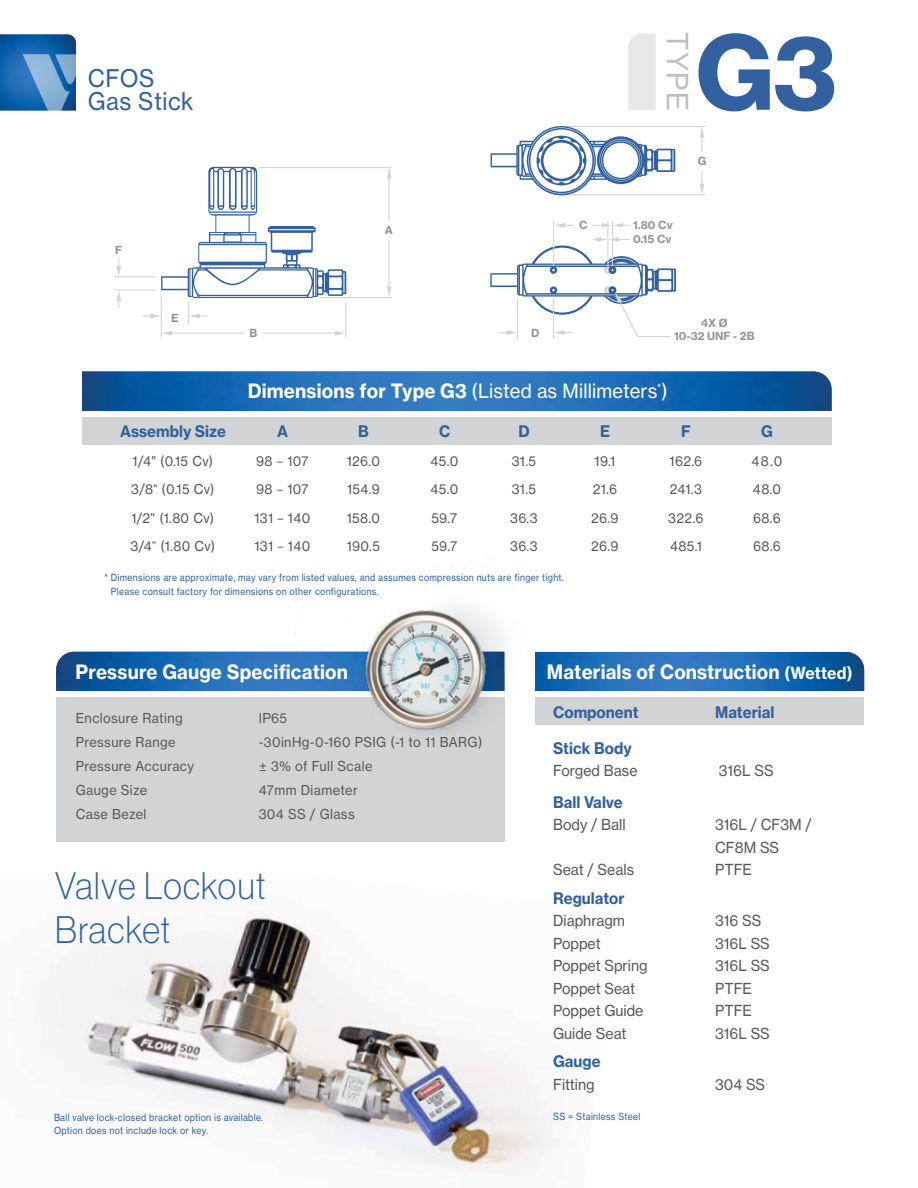
<style>
.page{position:relative;width:918px;height:1188px;background:#fff}
.page>*{position:absolute;margin:0;border:0;box-sizing:border-box;transform-origin:0 0}
.t1{font:105px "N Haas Grotesk DS Pro 75 Bd";color:#33619f}
.t2{font:37.5px/43.5px "N Haas Grotesk DS Std 35 X Lt";letter-spacing:.035em;color:#33619f;scale:.95 1}
.t3{font:30px "N Haas Grotesk DS Pro 55 Rg";color:#bcbec0}
.t4{font:24px/22.5px "N Haas Grotesk TX Std 55 Rg";letter-spacing:.02em;color:#33619f;scale:.95 1}
.t5{font:19.5px "N Haas Grotesk TX Std 75 Bd";letter-spacing:.01em;color:#fff;scale:.95 1}
.t6{font:19.5px "N Haas Grotesk TX Std 55 Rg";letter-spacing:.01em;color:#fff;scale:.95 1}
.t7{font:15.75px "N Haas Grotesk TX Std 75 Bd";color:#33619f;scale:.95 1}
.t8{font:15px/22.5px "N Haas Grotesk TX Std 55 Rg";color:#58595b;scale:.95 1}
.t9{font:13.5px "N Haas Grotesk TX Std 55 Rg";letter-spacing:.03em;color:#58595b;scale:.95 1}
.t10{font:11.1px/14.5px "N Haas Grotesk TX Std 75 Bd";color:#939598}
.t11{font:9.75px/13.5px "N Haas Grotesk TX Std 55 Rg";letter-spacing:.03em;color:#33619f;scale:.9 1}
.s1{font-family:"N Haas Grotesk TX Std 75 Bd"}
.s2{font-family:"ITC Avant Garde Pro"}
.s3{font-family:"N Haas Grotesk DS Pro 55 Rg"}
.s4{font-size:16.5px}
</style>
<div class="page">
<img style="left:59px;top:910px;width:494px;height:263px">
<div style="left:535px;top:672px;width:329px;height:53px;background:#d1d3d4"></div>
<img style="left:535px;top:652px;width:329px;height:39px">
<div style="left:532px;top:691px;width:336px;height:6px;background:#fff"></div>
<div style="left:56px;top:672px;width:448px;height:170px;background:#d1d3d4"></div>
<img style="left:56px;top:652px;width:213px;height:39px">
<div style="left:51px;top:691px;width:461px;height:6px;background:#fff"></div>
<img style="left:269px;top:606px;width:236px;height:132px">
<svg style="left:0;top:34px;width:76px;height:77px;background:#397ab6"></svg>
<hr style="left:517px;top:298px;width:1px;height:41px;background:#d1d3d4">
<svg style="left:555px;top:223px;width:10px;height:5px"></svg>
<hr style="left:560px;top:225px;width:44px;height:1px;background:#d1d3d4">
<div style="left:575px;top:219px;width:18px;height:13px;background:#fff"></div>
<hr style="left:167px;top:333px;width:170px;height:1px;background:#d1d3d4">
<div style="left:244px;top:328px;width:19px;height:18px;background:#fff"></div>
<svg style="left:335px;top:331px;width:10px;height:5px"></svg>
<svg style="left:162px;top:331px;width:10px;height:5px"></svg>
<hr style="left:345px;top:302px;width:1px;height:35px;background:#d1d3d4">
<hr style="left:388px;top:178px;width:2px;height:114px;background:#d1d3d4">
<div style="left:367px;top:221px;width:44px;height:18px;background:#fff"></div>
<hr style="left:259px;top:167px;width:132px;height:1px;background:#d1d3d4">
<hr style="left:321px;top:297px;width:70px;height:1px;background:#d1d3d4">
<svg style="left:387px;top:168px;width:4px;height:10px"></svg>
<svg style="left:387px;top:287px;width:4px;height:10px"></svg>
<hr style="left:161px;top:295px;width:1px;height:42px;background:#d1d3d4">
<svg style="left:143px;top:167px;width:203px;height:156px"></svg>
<hr style="left:114px;top:276px;width:42px;height:1px;background:#d1d3d4">
<hr style="left:114px;top:289px;width:42px;height:2px;background:#d1d3d4">
<svg style="left:116px;top:258px;width:5px;height:18px"></svg>
<svg style="left:116px;top:291px;width:5px;height:17px"></svg>
<hr style="left:559px;top:126px;width:147px;height:1px;background:#d1d3d4">
<hr style="left:559px;top:194px;width:147px;height:1px;background:#d1d3d4">
<hr style="left:701px;top:133px;width:1px;height:55px;background:#d1d3d4">
<div style="left:681px;top:152px;width:44px;height:19px;background:#fff"></div>
<svg style="left:700px;top:127px;width:4px;height:11px"></svg>
<svg style="left:700px;top:184px;width:4px;height:9px"></svg>
<svg style="left:491px;top:126px;width:184px;height:69px"></svg>
<div style="left:83px;top:392px;width:749px;height:53px;background:#d1d3d4"></div>
<img style="left:82px;top:372px;width:750px;height:39px">
<div style="left:75px;top:411px;width:760px;height:5px;background:#fff"></div>
<div style="left:628px;top:33px;width:28px;height:77px;background:#e6e7e8"></div>
<svg style="left:602px;top:223px;width:29px;height:5px"></svg>
<svg style="left:490px;top:237px;width:186px;height:100px"></svg>
<hr style="left:612px;top:221px;width:1px;height:45px;background:#d1d3d4">
<hr style="left:607px;top:221px;width:1px;height:47px;background:#d1d3d4">
<hr style="left:553px;top:298px;width:1px;height:41px;background:#d1d3d4">
<hr style="left:553px;top:221px;width:1px;height:45px;background:#d1d3d4">
<h3 class="t4" style="left:88px;top:67px;width:113px">CFOS<br>Gas Stick</h3>
<p class="t10" style="left:115px;top:242px;width:9px">F</p>
<p class="t10" style="left:171px;top:310px;width:9px">E</p>
<h3 class="t3" style="left:694px;top:32px;width:79px;rotate:90deg">TYPE</h3>
<h1 class="t1" style="left:696px;top:12px;width:142px">G3</h1>
<p class="t10" style="left:385px;top:223px;width:10px">A</p>
<p class="t10" style="left:579px;top:218px;width:10px">C</p>
<p class="t10" style="left:633px;top:217px;width:41px">1.80 Cv<br>0.15 Cv</p>
<p class="t10" style="left:698px;top:154px;width:10px">G</p>
<p class="t10" style="left:701px;top:316px;width:28px">4X Ø</p>
<p class="t10" style="left:250px;top:325px;width:9px">B</p>
<p class="t10" style="left:674px;top:329px;width:82px">10-32 UNF - 2B</p>
<p class="t10" style="left:531px;top:326px;width:10px">D</p>
<h3 class="t6" style="left:248px;top:379px;width:444px"><span class="s1">Dimensions for Type G3</span> (Listed as Millimeters<sup>*</sup>)</h3>
<p class="t7" style="left:120px;top:422px;width:113px">Assembly Size</p>
<p class="t7" style="left:277px;top:422px;width:13px">A</p>
<p class="t7" style="left:358px;top:422px;width:13px">B</p>
<p class="t7" style="left:439px;top:422px;width:13px">C</p>
<p class="t7" style="left:519px;top:422px;width:13px">D</p>
<p class="t7" style="left:600px;top:422px;width:12px">E</p>
<p class="t7" style="left:681px;top:422px;width:12px">F</p>
<p class="t7" style="left:761px;top:422px;width:14px">G</p>
<p class="t9" style="left:133px;top:453px;width:86px">1/4" (0.15 Cv)</p>
<p class="t9" style="left:256px;top:453px;width:57px">98 <span class="s2">–</span> 107</p>
<p class="t9" style="left:347px;top:453px;width:36px">126.0</p>
<p class="t9" style="left:431px;top:453px;width:31px">45.0</p>
<p class="t9" style="left:512px;top:453px;width:27px">31.5</p>
<p class="t9" style="left:595px;top:453px;width:23px">19.1</p>
<p class="t9" style="left:670px;top:453px;width:36px">162.6</p>
<p class="t9" style="left:752px;top:453px;width:34px">48.0</p>
<p class="t9" style="left:131px;top:481px;width:89px">3/8<span class="s3">"</span> (0.15 Cv)</p>
<p class="t9" style="left:256px;top:481px;width:57px">98 <span class="s2">–</span> 107</p>
<p class="t9" style="left:347px;top:481px;width:36px">154.9</p>
<p class="t9" style="left:431px;top:481px;width:31px">45.0</p>
<p class="t9" style="left:512px;top:481px;width:27px">31.5</p>
<p class="t9" style="left:593px;top:481px;width:27px">21.6</p>
<p class="t9" style="left:670px;top:481px;width:35px">241.3</p>
<p class="t9" style="left:753px;top:481px;width:31px">48.0</p>
<p class="t9" style="left:132px;top:510px;width:89px">1/2" (1.80 Cv)</p>
<p class="t9" style="left:254px;top:510px;width:60px">131 <span class="s2">–</span> 140</p>
<p class="t9" style="left:347px;top:510px;width:36px">158.0</p>
<p class="t9" style="left:431px;top:510px;width:29px">59.7</p>
<p class="t9" style="left:510px;top:510px;width:30px">36.3</p>
<p class="t9" style="left:591px;top:510px;width:30px">26.9</p>
<p class="t9" style="left:668px;top:510px;width:39px">322.6</p>
<p class="t9" style="left:753px;top:510px;width:31px">68.6</p>
<p class="t9" style="left:131px;top:538px;width:91px">3/4<span class="s3">”</span> (1.80 Cv)</p>
<p class="t9" style="left:254px;top:538px;width:60px">131 <span class="s2">–</span> 140</p>
<p class="t9" style="left:347px;top:538px;width:36px">190.5</p>
<p class="t9" style="left:431px;top:538px;width:29px">59.7</p>
<p class="t9" style="left:510px;top:538px;width:30px">36.3</p>
<p class="t9" style="left:591px;top:538px;width:30px">26.9</p>
<p class="t9" style="left:670px;top:538px;width:35px">485.1</p>
<p class="t9" style="left:753px;top:538px;width:31px">68.6</p>
<p class="t11" style="left:111px;top:571px;width:505px;text-indent:-6px">* Dimensions are approximate, may vary from listed values, and assumes compression nuts are finger tight.<br>Please consult factory for dimensions on other configurations.</p>
<h3 class="t5" style="left:76px;top:659px;width:288px">Pressure Gauge Specification</h3>
<p class="t9" style="left:76px;top:710px;width:114px">Enclosure Rating</p>
<p class="t9" style="left:259px;top:710px;width:31px">IP65</p>
<p class="t9" style="left:76px;top:734px;width:107px">Pressure Range</p>
<p class="t9" style="left:259px;top:734px;width:237px">-30inHg-0-160 PSIG (-1 to 11 BARG)</p>
<p class="t9" style="left:76px;top:758px;width:126px">Pressure Accuracy</p>
<p class="t9" style="left:259px;top:758px;width:121px">± 3% of Full Scale</p>
<p class="t9" style="left:76px;top:782px;width:77px">Gauge Size</p>
<p class="t9" style="left:259px;top:782px;width:106px">47mm Diameter</p>
<p class="t9" style="left:76px;top:806px;width:76px">Case Bezel</p>
<p class="t9" style="left:259px;top:806px;width:103px">304 SS / Glass</p>
<h2 class="t2" style="left:55px;top:864px;width:223px">Valve Lockout<br>Bracket</h2>
<p class="t11" style="left:54px;top:1110px;width:234px">Ball valve lock-closed bracket option is available.<br>Option does not include lock or key.</p>
<h3 class="t5" style="left:547px;top:659px;width:323px">Materials of Construction <span class="s4">(Wetted)</span></h3>
<p class="t7" style="left:553px;top:702px;width:91px">Component</p>
<p class="t7" style="left:715px;top:702px;width:64px">Material</p>
<p class="t7" style="left:553px;top:738px;width:84px">Stick Body</p>
<p class="t8" style="left:553px;top:759px;width:90px">Forged Base</p>
<p class="t8" style="left:719px;top:759px;width:59px">316L SS</p>
<p class="t7" style="left:553px;top:792px;width:75px">Ball Valve</p>
<p class="t8" style="left:553px;top:813px;width:78px">Body / Ball</p>
<p class="t8" style="left:715px;top:813px;width:103px">316L / CF3M /<br>CF8M SS</p>
<p class="t8" style="left:553px;top:858px;width:87px">Seat / Seals</p>
<p class="t8" style="left:715px;top:858px;width:40px">PTFE</p>
<p class="t7" style="left:553px;top:888px;width:77px">Regulator</p>
<p class="t8" style="left:553px;top:909px;width:77px">Diaphragm</p>
<p class="t8" style="left:715px;top:909px;width:50px">316 SS</p>
<p class="t8" style="left:553px;top:932px;width:52px">Poppet</p>
<p class="t8" style="left:715px;top:932px;width:59px">316L SS</p>
<p class="t8" style="left:553px;top:954px;width:101px">Poppet Spring</p>
<p class="t8" style="left:715px;top:954px;width:59px">316L SS</p>
<p class="t8" style="left:553px;top:977px;width:88px">Poppet Seat</p>
<p class="t8" style="left:715px;top:977px;width:40px">PTFE</p>
<p class="t8" style="left:553px;top:999px;width:97px">Poppet Guide</p>
<p class="t8" style="left:715px;top:999px;width:40px">PTFE</p>
<p class="t8" style="left:553px;top:1022px;width:79px">Guide Seat</p>
<p class="t8" style="left:715px;top:1022px;width:59px">316L SS</p>
<p class="t7" style="left:553px;top:1051px;width:51px">Gauge</p>
<p class="t8" style="left:553px;top:1073px;width:45px">Fitting</p>
<p class="t8" style="left:715px;top:1073px;width:54px">304 SS</p>
<p class="t11" style="left:553px;top:1110px;width:98px">SS = Stainless Steel</p>
</div>
